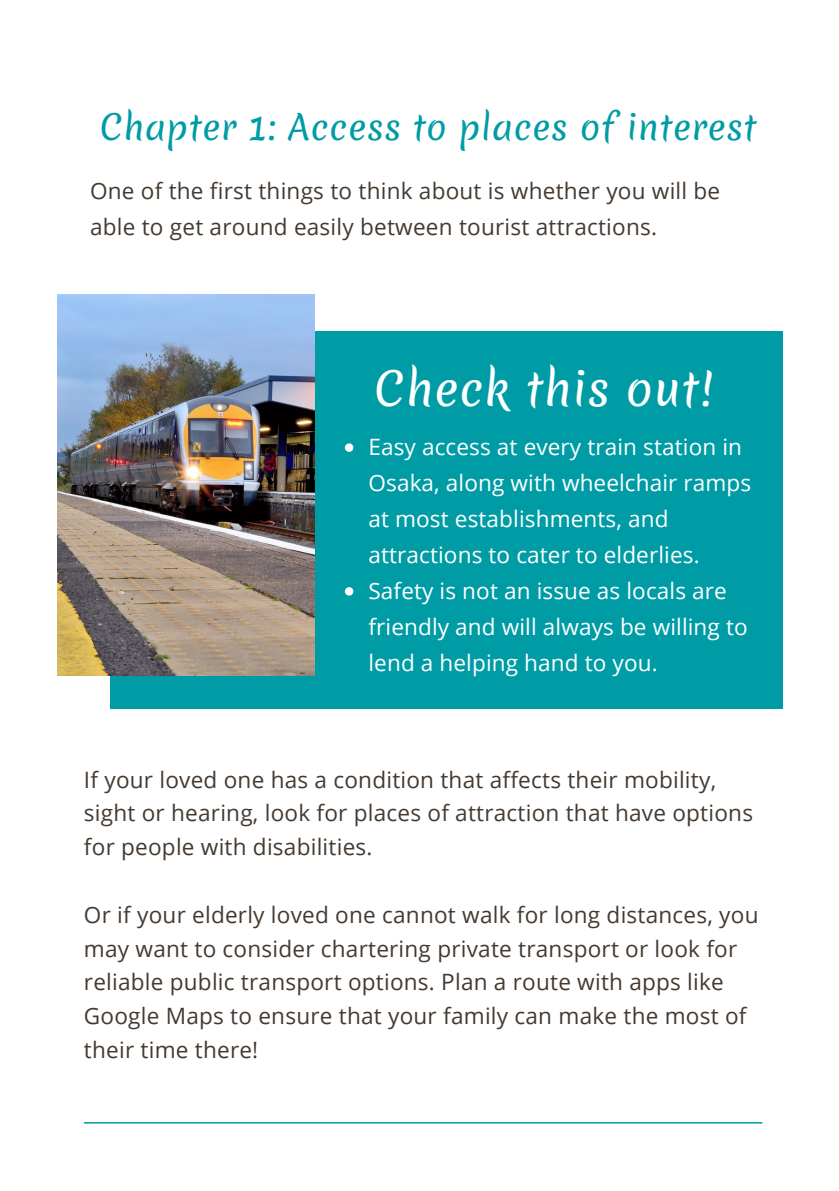
<style>
.page{position:relative;width:839px;height:1191px;background:#fff}
.page>*{position:absolute;margin:0;border:0;box-sizing:border-box;transform-origin:0 0}
.t1{font:45px "Merienda Regular 0 wt";letter-spacing:.01em;color:#fff}
.t2{font:33.8px "Merienda Regular 0 wt";letter-spacing:.01em;color:#009ca6}
.t3{font:22.6px/33.8px "Open Sans";letter-spacing:.01em;color:#443a31}
.t4{font:22.6px/36px "Open Sans";letter-spacing:.005em;color:#fff}
</style>
<div class="page">
<hr style="left:84px;top:1122px;width:678px;height:2px;background:#009ca6">
<div style="left:111px;top:331px;width:672px;height:378px;background:#009ca6"></div>
<img style="left:57px;top:294px;width:257px;height:381px">
<svg style="left:345px;top:443px;width:8px;height:9px"></svg>
<svg style="left:345px;top:587px;width:8px;height:9px"></svg>
<h2 class="t2" style="left:100px;top:102px;width:658px">Chapter 1: Access to places of interest</h2>
<p class="t3" style="left:90px;top:172px;width:631px;line-height:36px">One of the first things to think about is whether you will be able to get around easily between tourist attractions.</p>
<h1 class="t1" style="left:374px;top:356px;width:339px">Check this out!</h1>
<p class="t4" style="left:368px;top:428px;width:384px">Easy access at every train station in Osaka, along with wheelchair ramps at most establishments, and attractions to cater to elderlies.<br>Safety is not an issue as locals are friendly and will always be willing to lend a helping hand to you.</p>
<p class="t3" style="left:84px;top:762px;width:670px">If your loved one has a condition that affects their mobility, sight or hearing, look for places of attraction that have options for people with disabilities.</p>
<p class="t3" style="left:84px;top:897px;width:676px">Or if your elderly loved one cannot walk for long distances, you may want to consider chartering private transport or look for reliable public transport options. Plan a route with apps like Google Maps to ensure that your family can make the most of their time there!</p>
</div>
